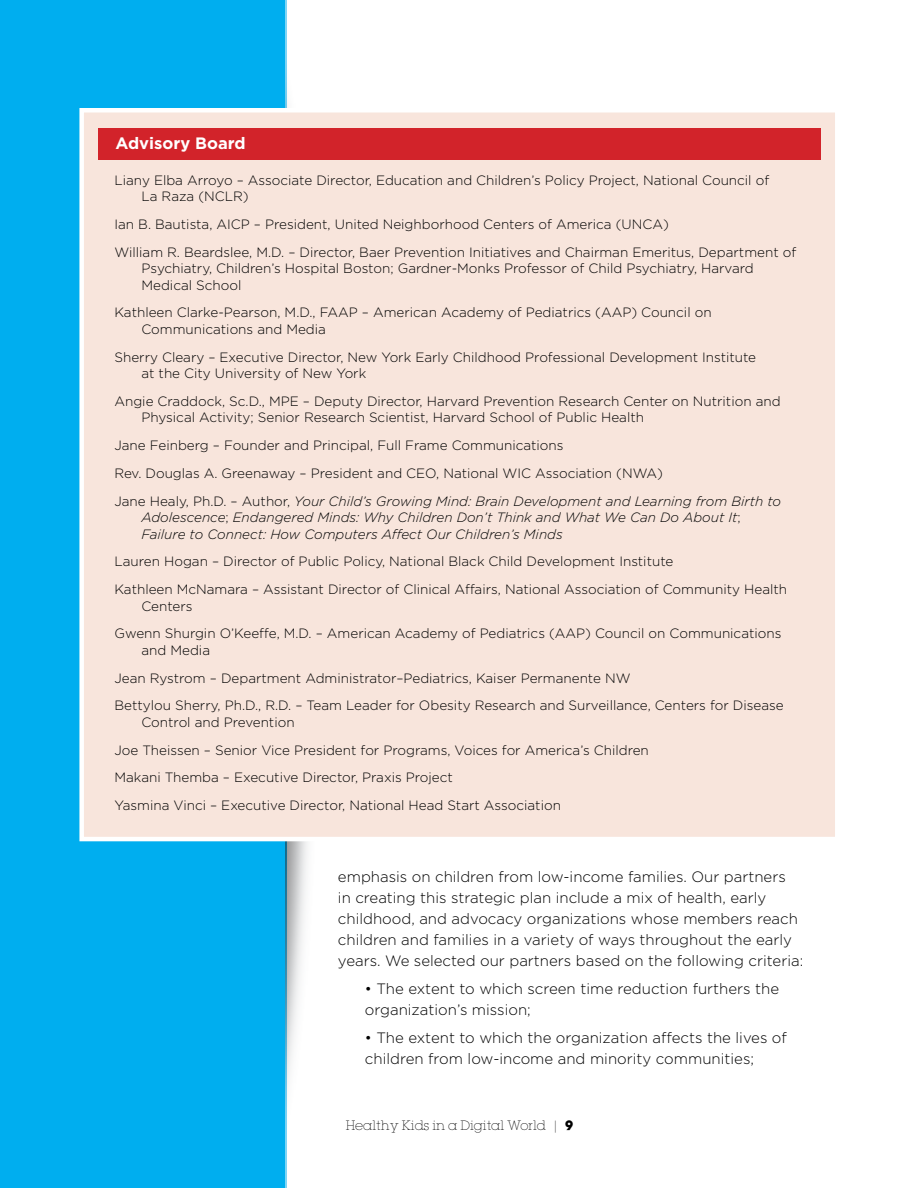
<style>
.page{position:relative;width:918px;height:1188px;background:#fff}
.page>*{position:absolute;margin:0;border:0;box-sizing:border-box;transform-origin:0 0}
.t1{font:700 16.5px "Gotham";color:#fff}
.t2{font:300 15px/21px "Gotham";color:#000}
.t3{font:300 13.5px/27.8px "Gotham";color:#000}
.t4{font:italic 300 13.5px/16.5px "Gotham";color:#000}
.t5{font:12px "Lubalin X Light";color:#000}
.s1{font-style:italic}
.s2{font-style:normal}
.s3{font-family:"Lubalin";font-weight:700}
</style>
<div class="page">
<div style="left:0;top:0;width:286px;height:1188px;background:#00aeef"></div>
<img style="left:286px;top:0;width:22px;height:1188px">
<div style="left:79px;top:108px;width:761px;height:733px;background:#f8e5dc;border:4px solid #fff"></div>
<div style="left:98px;top:128px;width:722px;height:32px;background:#d2232a"></div>
<p class="t1" style="left:116px;top:133px;width:132px">Advisory Board</p>
<p class="t3" style="left:141px;top:171px;width:629px;line-height:16.5px;text-indent:-27px">Liany Elba Arroyo – Associate Director, Education and Children’s Policy Project, National Council of<br>La Raza (NCLR)</p>
<p class="t3" style="left:114px;top:210px;width:683px">Ian B. Bautista, AICP – President, United Neighborhood Centers of America (UNCA)<br>William R. Beardslee, M.D. – Director, Baer Prevention Initiatives and Chairman Emeritus, Department of</p>
<p class="t3" style="left:141px;top:260px;width:614px;line-height:16.5px">Psychiatry, Children’s Hospital Boston; Gardner-Monks Professor of Child Psychiatry, Harvard<br>Medical School</p>
<p class="t3" style="left:141px;top:304px;width:572px;line-height:16.5px;text-indent:-27px">Kathleen Clarke-Pearson, M.D., FAAP – American Academy of Pediatrics (AAP) Council on<br>Communications and Media</p>
<p class="t3" style="left:141px;top:348px;width:616px;line-height:16.5px;text-indent:-27px">Sherry Cleary – Executive Director, New York Early Childhood Professional Development Institute at the City University of New York</p>
<p class="t3" style="left:141px;top:393px;width:641px;line-height:16.5px;text-indent:-27px">Angie Craddock, Sc.D., MPE – Deputy Director, Harvard Prevention Research Center on Nutrition and<br>Physical Activity; Senior Research Scientist, Harvard School of Public Health</p>
<p class="t3" style="left:114px;top:431px;width:668px">Jane Feinberg – Founder and Principal, Full Frame Communications<br>Rev. Douglas A. Greenaway – President and CEO, National WIC Association (NWA)<br>Jane Healy, Ph.D. – Author, <span class="s1">Your Child’s Growing Mind: Brain Development and Learning from Birth to</span></p>
<p class="t4" style="left:141px;top:509px;width:601px">Adolescence<span class="s2">;</span> Endangered Minds: Why Children Don’t Think and What We Can Do About It<span class="s2">;<br></span>Failure to Connect: How Computers Affect Our Children’s Minds</p>
<p class="t3" style="left:114px;top:547px;width:674px">Lauren Hogan – Director of Public Policy, National Black Child Development Institute<br>Kathleen McNamara – Assistant Director of Clinical Affairs, National Association of Community Health</p>
<p class="t3" style="left:114px;top:592px;width:668px;text-indent:27px">Centers<br>Gwenn Shurgin O’Keeffe, M.D. – American Academy of Pediatrics (AAP) Council on Communications</p>
<p class="t3" style="left:114px;top:636px;width:671px;text-indent:27px">and Media<br>Jean Rystrom – Department Administrator–Pediatrics, Kaiser Permanente NW<br>Bettylou Sherry, Ph.D., R.D. – Team Leader for Obesity Research and Surveillance, Centers for Disease</p>
<p class="t3" style="left:114px;top:708px;width:536px;text-indent:27px">Control and Prevention<br>Joe Theissen – Senior Vice President for Programs, Voices for America’s Children Makani Themba – Executive Director, Praxis Project<br>Yasmina Vinci – Executive Director, National Head Start Association</p>
<p class="t2" style="left:338px;top:866px;width:467px">emphasis on children from low-income families. Our partners<br>in creating this strategic plan include a mix of health, early childhood, and advocacy organizations whose members reach children and families in a variety of ways throughout the early years. We selected our partners based on the following criteria:</p>
<p class="t2" style="left:365px;top:978px;width:416px">• The extent to which screen time reduction furthers the organization’s mission;</p>
<p class="t2" style="left:365px;top:1027px;width:424px">• The extent to which the organization affects the lives of children from low-income and minority communities;</p>
<p class="t5" style="left:346px;top:1118px;width:229px">Healthy Kids in a Digital World | <span class="s3">9</span></p>
</div>
